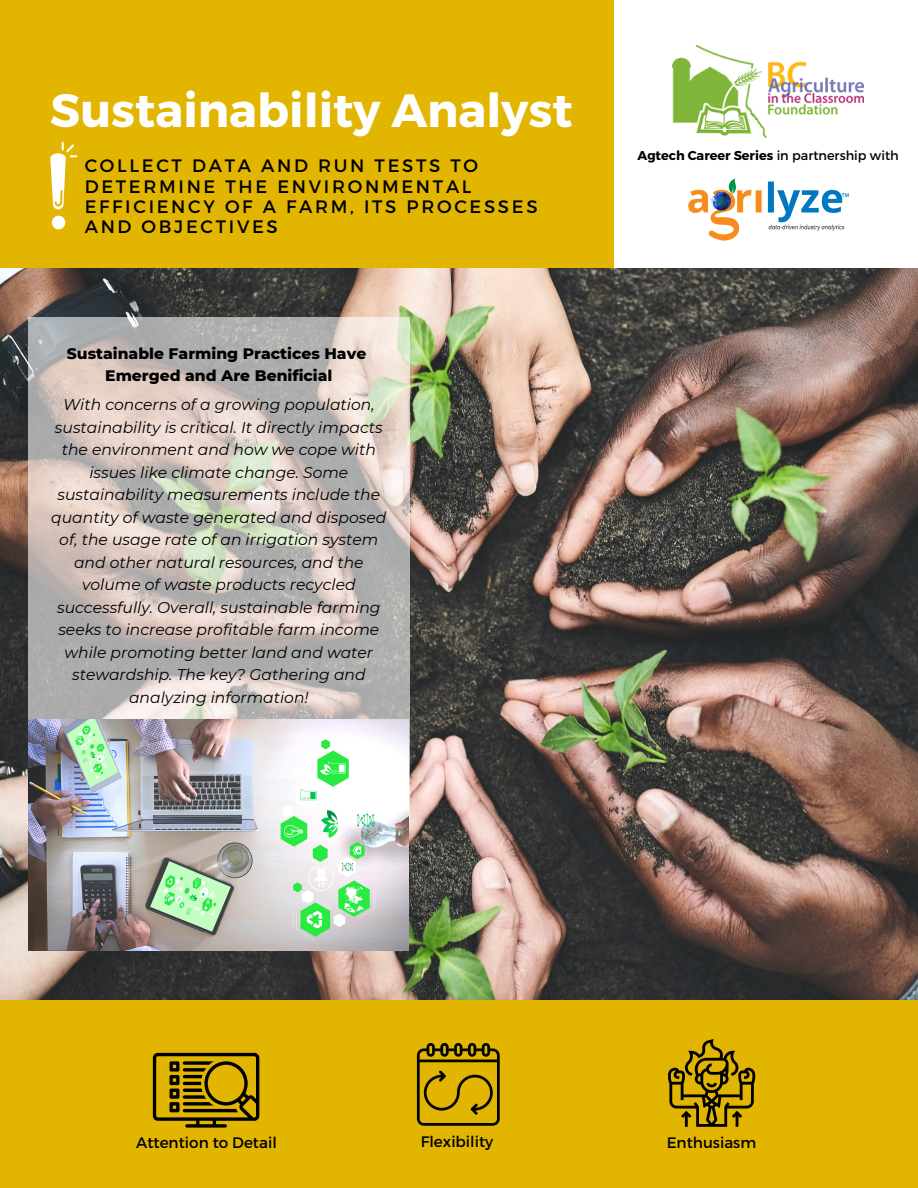
<style>
.page{position:relative;width:918px;height:1188px;background:#e1b500}
.page>*{position:absolute;margin:0;border:0;box-sizing:border-box;transform-origin:0 0}
.t1{font:700 46.65px "Montserrat";color:#fff}
.t2{font:18px/20.2px "Montserrat";letter-spacing:.15em;color:#000}
.t3{font:italic 15.6px/22.5px "Montserrat";color:#000;text-align:center}
.t4{font:800 15.6px "Montserrat";color:#000}
.t5{font:15.15px "Montserrat";color:#000}
.t6{font:700 12.75px "Montserrat";color:#000}
.s1{font-weight:400}
</style>
<div class="page">
<div style="left:611px;top:0;width:307px;height:283px;background:#fff"></div>
<div style="left:0;top:0;width:614px;height:289px;background:#e1b500"></div>
<img style="left:0;top:269px;width:918px;height:731px">
<svg style="left:29px;top:318px;width:381px;height:505px;background:#c8c1bc"></svg>
<img style="left:29px;top:720px;width:380px;height:231px">
<img style="left:672px;top:46px;width:192px;height:92px">
<div style="left:52px;top:216px;width:13px;height:13px;background:#fff;border-radius:50%"></div>
<svg style="left:50px;top:142px;width:27px;height:67px"></svg>
<img style="left:688px;top:178px;width:161px;height:63px">
<svg style="left:417px;top:1043px;width:83px;height:83px"></svg>
<svg style="left:153px;top:1053px;width:106px;height:74px"></svg>
<svg style="left:668px;top:1039px;width:87px;height:88px"></svg>
<p class="t1" style="left:50px;top:80px;width:524px">Sustainability Analyst</p>
<p class="t2" style="left:85px;top:155px;width:454px">COLLECT DATA AND RUN TESTS TO<br>DETERMINE THE ENVIRONMENTAL<br>EFFICIENCY OF A FARM, ITS PROCESSES<br>AND OBJECTIVES</p>
<p class="t4" style="left:67px;top:344px;width:301px">Sustainable Farming Practices Have</p>
<p class="t4" style="left:105px;top:366px;width:229px">Emerged and Are Benificial</p>
<p class="t3" style="left:51px;top:393px;width:337px">With concerns of a growing population, sustainability is critical. It directly impacts the environment and how we cope with issues like climate change. Some sustainability measurements include the quantity of waste generated and disposed of, the usage rate of an irrigation system and other natural resources, and the volume of waste products recycled successfully. Overall, sustainable farming seeks to increase profitable farm income while promoting better land and water stewardship. The key? Gathering and analyzing information!</p>
<p class="t6" style="left:637px;top:147px;width:263px">Agtech Career Series <span class="s1">in partnership with</span></p>
<p class="t5" style="left:136px;top:1133px;width:142px">Attention to Detail</p>
<p class="t5" style="left:421px;top:1132px;width:74px">Flexibility</p>
<p class="t5" style="left:667px;top:1133px;width:91px">Enthusiasm</p>
</div>
